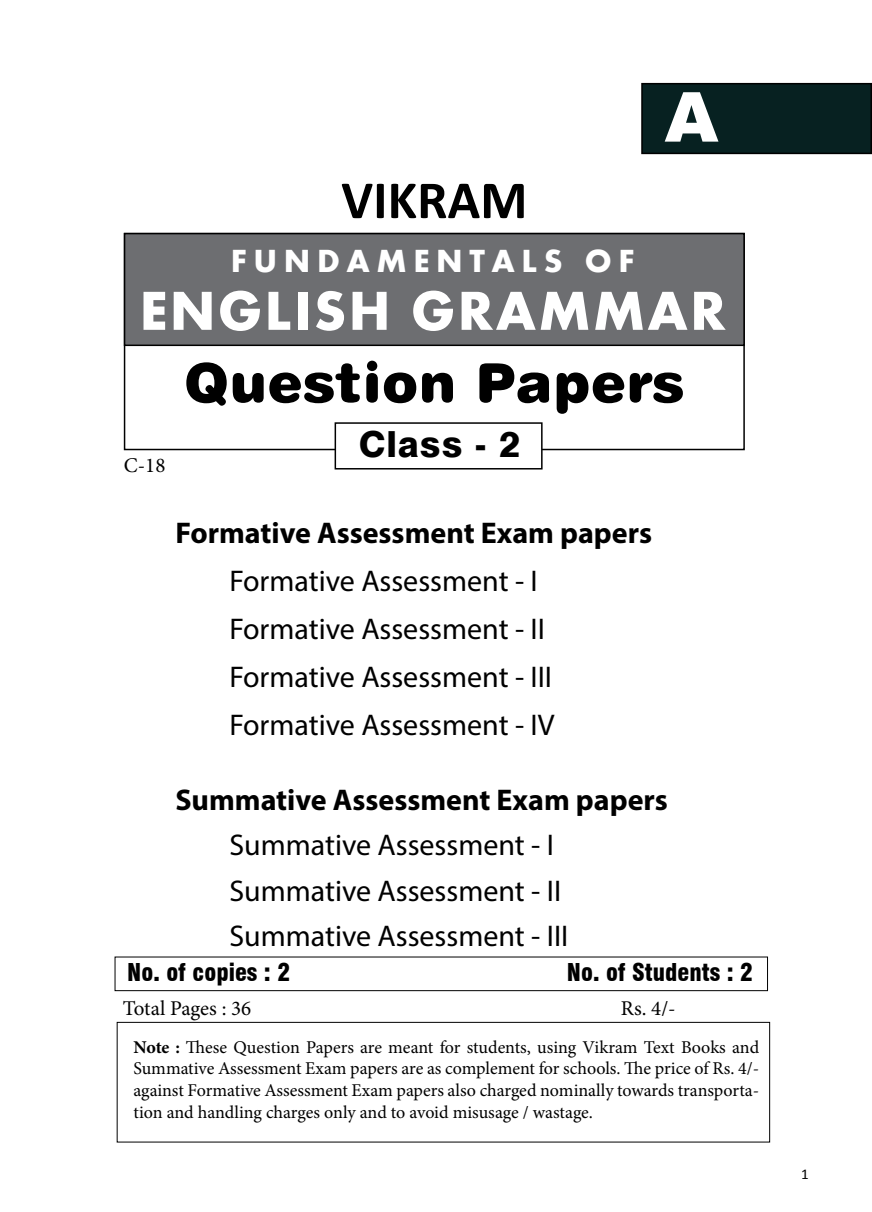
<style>
.page{position:relative;width:872px;height:1212px;background:#fff}
.page>*{position:absolute;margin:0;border:0;box-sizing:border-box;transform-origin:0 0}
.t1{font:900 69px "Arial";color:#fff}
.t2{font:700 57px "Aharoni";letter-spacing:.04em;color:#fff}
.t3{font:54px "Swiss 721 BT Black Rounded";letter-spacing:.02em;color:#000}
.t4{font:700 54px "Calibri";color:#000}
.t5{font:800 36px "Swiss 721 BT";letter-spacing:.02em;color:#000}
.t6{font:700 33px "Aharoni";letter-spacing:.2em;color:#fff}
.t7{font:30px/48px "Myriad Pro";color:#000}
.t8{font:700 30px "Myriad Pro";color:#000}
.t9{font:900 condensed 24px "Swiss 721 BT";color:#000}
.t10{font:21px "Minion Pro";color:#000}
.t11{font:18px/21.6px "Minion Pro";letter-spacing:-.005em;color:#000;text-align:justify}
.t12{font:15px "Calibri";color:#000}
.s1{font-weight:700}
</style>
<div class="page">
<div style="left:125px;top:234px;width:619px;height:111px;background:#6d6e71"></div>
<div style="left:124px;top:233px;width:621px;height:113px;border:2px solid #000"></div>
<div style="left:334px;top:422px;width:208px;height:47px;border:2px solid #000"></div>
<div style="left:117px;top:1022px;width:653px;height:120px;border:1px solid #000"></div>
<div style="left:115px;top:957px;width:652px;height:34px;border:1px solid #000"></div>
<div style="left:642px;top:84px;width:229px;height:69px;background:#072121"></div>
<div style="left:641px;top:83px;width:231px;height:71px;border:2px solid #000"></div>
<h1 class="t1" style="left:664px;top:67px;width:55px">A</h1>
<h3 class="t4" style="left:341px;top:162px;width:188px">VIKRAM</h3>
<h3 class="t6" style="left:231px;top:241px;width:405px">FUNDAMENTALS OF</h3>
<h2 class="t2" style="left:139px;top:276px;width:588px">ENGLISH GRAMMAR</h2>
<h3 class="t3" style="left:184px;top:350px;width:501px">Question Papers</h3>
<h3 class="t5" style="left:359px;top:422px;width:163px">Class - 2</h3>
<p class="t10" style="left:124px;top:451px;width:43px">C-18</p>
<h3 class="t8" style="left:175px;top:514px;width:478px">Formative Assessment Exam papers</h3>
<h3 class="t7" style="left:229px;top:557px;width:326px">Formative Assessment - I<br>Formative Assessment - II<br>Formative Assessment - III<br>Formative Assessment - IV</h3>
<h3 class="t8" style="left:175px;top:781px;width:494px">Summative Assessment Exam papers</h3>
<h3 class="t7" style="left:229px;top:822px;width:340px;line-height:45px">Summative Assessment - I<br>Summative Assessment - II<br>Summative Assessment - III</h3>
<h3 class="t9" style="left:127px;top:958px;width:164px">No. of copies : 2</h3>
<h3 class="t9" style="left:567px;top:958px;width:188px">No. of Students : 2</h3>
<p class="t10" style="left:123px;top:994px;width:130px">Total Pages : 36</p>
<p class="t10" style="left:621px;top:994px;width:56px">Rs. 4/-</p>
<p class="t11" style="left:133px;top:1036px;width:627px"><span class="s1">Note :</span> These Question Papers are meant for students, using Vikram Text Books and Summative Assessment Exam papers are as complement for schools. The price of Rs. 4/- against Formative Assessment Exam papers also charged nominally towards transporta&shy;tion and handling charges only and to avoid misusage / wastage.</p>
<p class="t12" style="left:801px;top:1164px;width:9px">1</p>
</div>
